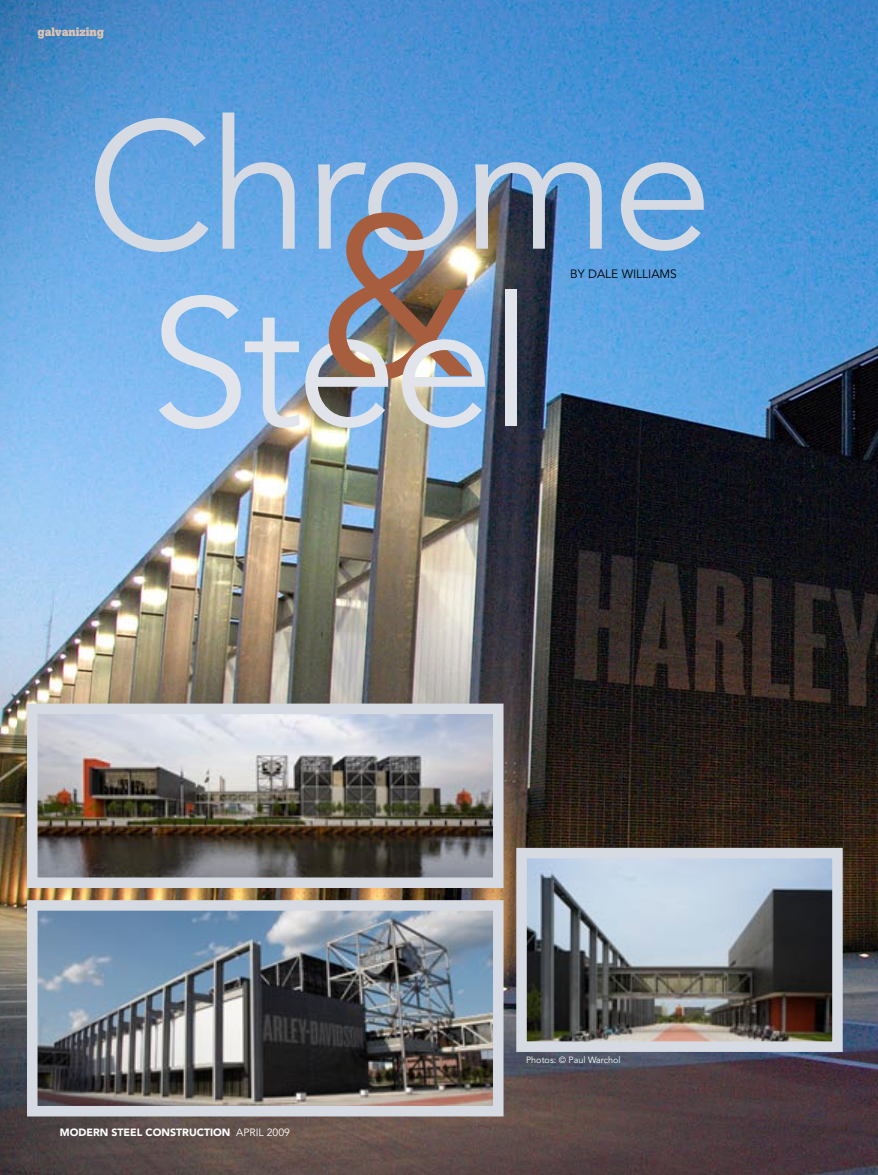
<style>
.page{position:relative;width:878px;height:1175px;background:#fff}
.page>*{position:absolute;margin:0;border:0;box-sizing:border-box;transform-origin:0 0}
.t1{font:225px "Avenir LT Std";color:#a75e3f}
.t2{font:180px "Avenir LT Std";color:#d6dbe3}
.t3{font:180px "Avenir LT Std";color:#e1e5eb}
.t4{font:12px "Avenir LT Std";color:#000}
.t5{font:700 12px "Boton";color:#dec3b2}
.t6{font:900 10.5px "Avenir LT Std";color:#fff}
.t7{font:9px "Avenir LT Std";color:#fff}
.s1{font-weight:400}
</style>
<div class="page">
<img style="left:0;top:0;width:878px;height:1174px">
<svg style="left:329px;top:332px;width:21px;height:28px"></svg>
<svg style="left:398px;top:235px;width:35px;height:17px"></svg>
<img style="left:38px;top:911px;width:454px;height:194px">
<div style="left:27px;top:900px;width:476px;height:216px;border:10px solid #d6dbe3"></div>
<img style="left:38px;top:714px;width:454px;height:163px">
<div style="left:27px;top:703px;width:476px;height:185px;border:10px solid #d6dbe3"></div>
<img style="left:527px;top:859px;width:304px;height:182px">
<div style="left:516px;top:848px;width:326px;height:204px;border:10px solid #d6dbe3"></div>
<p class="t5" style="left:38px;top:25px;width:68px">galvanizing</p>
<h2 class="t2" style="left:86px;top:83px;width:627px">Chrome</h2>
<h2 class="t3" style="left:150px;top:260px;width:384px">Steel</h2>
<h1 class="t1" style="left:318px;top:169px;width:160px">&amp;</h1>
<p class="t4" style="left:570px;top:267px;width:107px">By Dale Williams</p>
<p class="t6" style="left:60px;top:1126px;width:232px">MODERN STEEL CONSTRUCTION <span class="s1">april 2009</span></p>
<p class="t7" style="left:526px;top:1055px;width:96px">Photos: © Paul Warchol</p>
</div>
